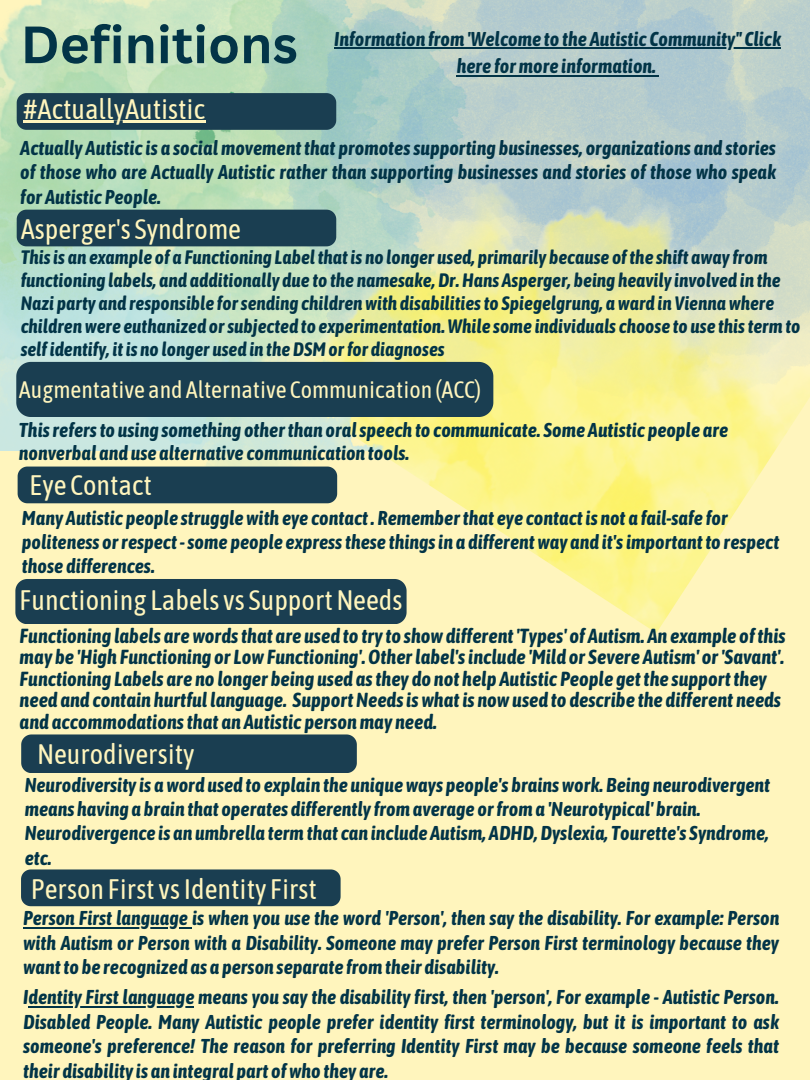
<style>
.page{position:relative;width:810px;height:1080px;background:#fff5bd}
.page>*{position:absolute;margin:0;border:0;box-sizing:border-box;transform-origin:0 0}
.t1{font:700 51.25px "Canva Sans";color:#023447}
.t2{font:28.12px "Asap Condensed";color:#fff5bd}
.t3{font:23.75px "Asap Condensed";color:#fff5bd}
.t4{font:italic 700 20.31px/21.6px "Asap Condensed";color:#023447}
.t5{font:italic 700 20px/24.4px "Asap Condensed";color:#023447;text-align:justify}
.t6{font:italic 700 19.38px/23px "Asap Condensed";color:#023447}
</style>
<div class="page">
<img style="left:0;top:0;width:286px;height:495px">
<img style="left:258px;top:0;width:552px;height:210px">
<img style="left:286px;top:81px;width:524px;height:552px">
<img style="left:0;top:210px;width:393px;height:240px">
<div style="left:15px;top:579px;width:392px;height:45px;background:#1a3e51"></div>
<div style="left:17px;top:210px;width:319px;height:36px;background:#1a3e51"></div>
<hr style="left:334px;top:47px;width:447px;height:2px;background:#023447">
<hr style="left:457px;top:75px;width:199px;height:1px;background:#023447">
<svg style="left:17px;top:93px;width:319px;height:37px"></svg>
<hr style="left:23px;top:121px;width:182px;height:2px;background:#fff5bd">
<div style="left:16px;top:362px;width:477px;height:55px;background:#1a3e51"></div>
<div style="left:18px;top:467px;width:319px;height:36px;background:#1a3e51"></div>
<div style="left:21px;top:734px;width:336px;height:39px;background:#1a3e51"></div>
<hr style="left:23px;top:927px;width:169px;height:2px;background:#023447">
<hr style="left:28px;top:1006px;width:166px;height:2px;background:#023447">
<div style="left:21px;top:869px;width:320px;height:37px;background:#1a3e51"></div>
<h1 class="t1" style="left:21px;top:8px;width:279px">Definitions</h1>
<h2 class="t2" style="left:23px;top:92px;width:184px">#ActuallyAutistic</h2>
<p class="t5" style="left:334px;top:24px;width:448px;line-height:27.6px;text-align:center">Information from'Welcome to the Autistic Community" Click here formore information.</p>
<p class="t5" style="left:20px;top:135px;width:758px">Actually Autistic is a social movementthat promotessupporting businesses, organizations and stories of those who are Actually Autistic rather than supporting businesses and stories of those who speak for Autistic People.</p>
<h2 class="t2" style="left:21px;top:213px;width:222px">Asperger's Syndrome</h2>
<p class="t6" style="left:21px;top:246px;width:781px">Thisis an example of a Functioning Labelthatis no longer used, primarily because ofthe shift away from functioning labels, and additionally due to the namesake,Dr.Hans Asperger, being heavily involved in the Nazi party and responsible forsending childrenwith disabilitiesto Spiegelgrung, award in Viennawhere childrenwere euthanized orsubjected to experimentation.While some individuals choose to use thistermto selfidentify, itis no longer used in theDSMorfor diagnoses</p>
<p class="t3" style="left:19px;top:376px;width:464px">Augmentative and Alternative Communication (ACC)</p>
<p class="t5" style="left:19px;top:417px;width:711px;line-height:23.9px">Thisrefersto using something otherthan oralspeech to communicate. Some Autistic people are nonverbal and use alternative communication tools.</p>
<h2 class="t2" style="left:30px;top:469px;width:124px">Eye Contact</h2>
<p class="t5" style="left:22px;top:506px;width:759px;line-height:23.9px;text-align:left">Many Autistic people strugglewith eye contact. Rememberthat eye contactis not a fail-safe for politeness orrespect-some people expressthese thingsin a differentway and it'simportantto respect those differences.</p>
<h2 class="t2" style="left:20px;top:583px;width:384px">Functioning Labels vs SupportNeeds</h2>
<p class="t4" style="left:20px;top:625px;width:768px">Functioning labels arewordsthat are used to try to showdifferent'Types' of Autism. An example ofthis may be 'High Functioning or LowFunctioning'.Otherlabel'sinclude 'Mild or Severe Autism' or'Savant'.<br>Functioning Labels are no longer being used asthey do not help Autistic People getthe supportthey need and contain hurtful language. SupportNeedsiswhatis nowused to describe the different needs and accommodationsthat an Autistic personmay need.</p>
<h2 class="t2" style="left:37px;top:738px;width:158px">Neurodiversity</h2>
<p class="t5" style="left:25px;top:772px;width:747px;text-align:left">Neurodiversity is aword used to explain the uniqueways people's brainswork. Being neurodivergent means having a brain that operates differently fromaverage orfroma 'Neurotypical' brain.<br>Neurodivergence is an umbrella termthat can include Autism, ADHD,Dyslexia, Tourette's Syndrome, etc.</p>
<h2 class="t2" style="left:31px;top:873px;width:287px">Person First vsIdentity First</h2>
<p class="t5" style="left:23px;top:906px;width:758px">Person First language is when you use the word 'Person', then say the disability. For example: Person with Autism or Person with a Disability. Someone may prefer Person First terminology because they wantto be recognized as a person separate fromtheir disability.</p>
<p class="t5" style="left:23px;top:985px;width:757px">Identity First language means you say the disability first, then 'person', For example - Autistic Person.<br>Disabled People. Many Autistic people prefer identity first terminology, but it is important to ask someone's preference! The reason for preferring Identity First may be because someone feels that their disability is an integral part ofwho they are.</p>
</div>
